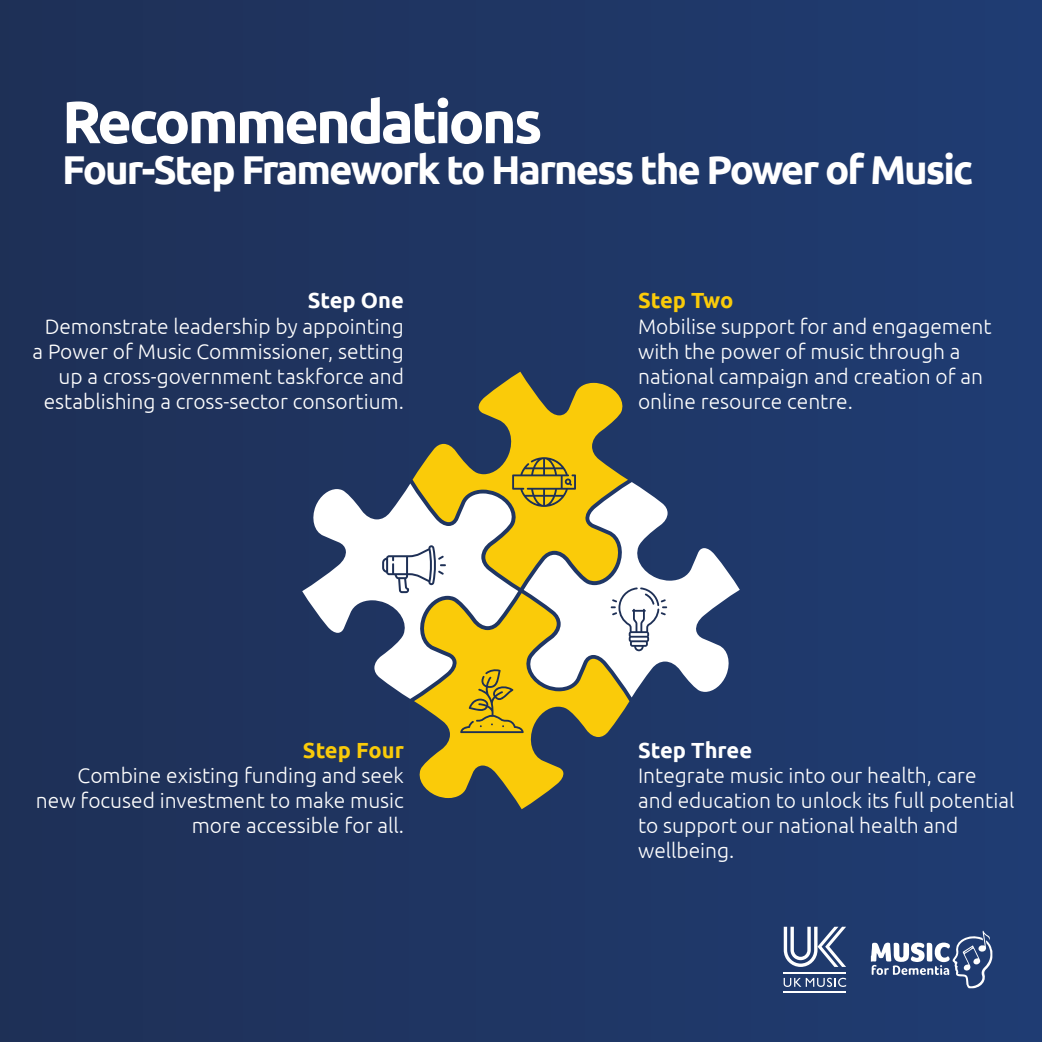
<style>
.page{position:relative;width:1042px;height:1042px;background:#fff}
.page>*{position:absolute;margin:0;border:0;box-sizing:border-box;transform-origin:0 0}
.t1{font:700 59.5px "Ubuntu";letter-spacing:-.05em;color:#fff}
.t2{font:700 40.25px "Ubuntu";letter-spacing:-.05em;color:#fff}
.t3{font:700 21.88px "Ubuntu";color:#fff}
.t4{font:700 21.88px "Ubuntu";color:#facb09}
.t5{font:300 21px/25.2px "Ubuntu";color:#fff;text-align:right}
</style>
<div class="page">
<div style="left:0;top:0;width:1042px;height:1042px;background:linear-gradient(to right,#1e3056,#1f3c73)"></div>
<svg style="left:524px;top:482px;width:216px;height:215px;fill:#1f386a"></svg>
<svg style="left:302px;top:483px;width:216px;height:216px;fill:#1f3461"></svg>
<svg style="left:412px;top:372px;width:216px;height:216px"></svg>
<svg style="left:414px;top:593px;width:215px;height:216px"></svg>
<svg style="left:512px;top:457px;width:64px;height:50px;background:#bfa11d"></svg>
<svg style="left:611px;top:587px;width:56px;height:64px"></svg>
<svg style="left:460px;top:668px;width:64px;height:65px;background:#d7b214"></svg>
<svg style="left:382px;top:545px;width:64px;height:48px"></svg>
<hr style="left:783px;top:991px;width:63px;height:1px;background:#fff">
<hr style="left:783px;top:972px;width:63px;height:1px;background:#fff">
<svg style="left:783px;top:977px;width:63px;height:10px"></svg>
<svg style="left:784px;top:927px;width:62px;height:40px"></svg>
<svg style="left:871px;top:931px;width:121px;height:57px"></svg>
<h1 class="t1" style="left:62px;top:86px;width:482px">Recommendations</h1>
<h2 class="t2" style="left:62px;top:145px;width:912px">Four-Step Framework to Harness the Power of Music</h2>
<p class="t3" style="left:308px;top:287px;width:98px">Step One</p>
<p class="t5" style="left:33px;top:313px;width:373px">Demonstrate leadership by appointing a Power of Music Commissioner, setting up a cross-government taskforce and establishing a cross-sector consortium.</p>
<p class="t4" style="left:303px;top:736px;width:102px">Step Four</p>
<p class="t5" style="left:36px;top:762px;width:369px">Combine existing funding and seek new focused investment to make music more accessible for all.</p>
<p class="t4" style="left:638px;top:287px;width:97px">Step Two</p>
<p class="t5" style="left:638px;top:313px;width:355px;text-align:left">Mobilise support for and engagement with the power of music through a national campaign and creation of an online resource centre.</p>
<p class="t3" style="left:638px;top:736px;width:116px">Step Three</p>
<p class="t5" style="left:638px;top:762px;width:378px;text-align:left">Integrate music into our health, care and education to unlock its full potential to support our national health and wellbeing.</p>
</div>
